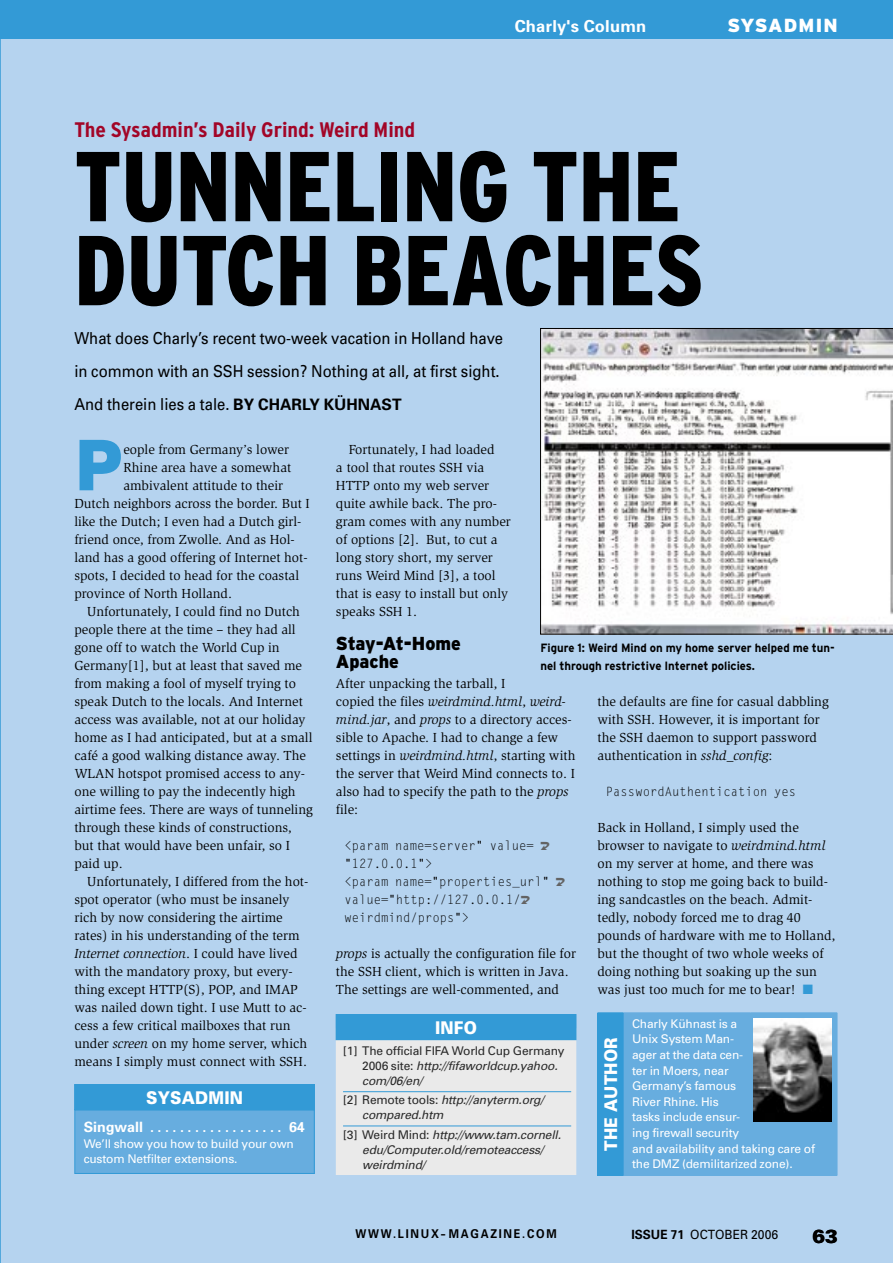
<style>
.page{position:relative;width:893px;height:1263px;background:#fff}
.page>*{position:absolute;margin:0;border:0;box-sizing:border-box;transform-origin:0 0}
._60_T{font:900 condensed 99px/84px "Interstate";color:#000;scale:.95 1}
._12_L_Initial{font:900 72px "Interstate";color:#339ad6}
._62_TD{font:700 condensed 21px "Interstate";color:#a20527;scale:1.1 1}
._95_R{font:900 18.9px "Interstate";letter-spacing:.035em;color:#fff}
._95_R-2{font:900 18.9px "Interstate";letter-spacing:.06em;color:#fff}
.Pagina{font:900 18.9px "Univers";color:#000}
._19_ZT{font:900 18.75px/18px "Interstate";color:#000;scale:.95 1}
._21_KT{font:900 17.55px "Univers";letter-spacing:.01em;color:#fff;scale:.9 1}
._65_V{font:16.5px/33px "Univers";color:#000;scale:.9 1}
._95_RSW{font:700 16.5px "Univers";letter-spacing:.015em;color:#fff}
._20_KL{font:700 14.25px "Univers";color:#fff}
._10_L{font:13.5px/18px "Slimbach";color:#000}
._11_L_ohne{font:13.5px/18px "Slimbach";color:#000}
._12_L_Initial-2{font:13.5px "Slimbach";color:#000}
._15_Li{font:12.75px "Gothic Looser";color:#000;scale:.96 1}
.Marginalie{font:12.75px "Univers";color:#000;scale:.95 1}
.Maginalie_URL{font:700 12.15px "Univers";letter-spacing:.16em;color:#000;scale:.9 1}
._20_KL-2{font:12px/15.6px "Univers";letter-spacing:-.015em;color:#fff}
._20_KL_Linie{font:italic 12px/15px "Univers";letter-spacing:-.015em;color:#2a2a2a}
._50_B{font:700 12px/18px "Interstate";color:#000;scale:.95 1}
._20_KL_Linie-2{font:12px/15px "Univers";letter-spacing:-.015em;color:#2a2a2a}
.s1{font-weight:700;font-size:15.75px}
.s2{font-style:italic}
.s3{color:#339ad6}
.s4{font-style:normal}
.s5{font-weight:700}
</style>
<div class="page">
<div style="left:0;top:38px;width:893px;height:1225px;background:#b5d3ef"></div>
<div style="left:598px;top:1013px;width:25px;height:162px;background:#339ad6"></div>
<div style="left:623px;top:1013px;width:214px;height:162px;background:#67addf"></div>
<hr style="left:623px;top:1012px;width:127px;height:1px;background:#67addf">
<hr style="left:750px;top:1012px;width:87px;height:1px;background:#67addf">
<hr style="left:837px;top:1013px;width:1px;height:162px;background:#67addf">
<hr style="left:623px;top:1175px;width:127px;height:1px;background:#67addf">
<hr style="left:750px;top:1175px;width:87px;height:1px;background:#67addf">
<svg style="left:597px;top:1012px;width:26px;height:1px"></svg>
<hr style="left:597px;top:1013px;width:1px;height:162px;background:#339ad6">
<hr style="left:623px;top:1013px;width:1px;height:162px;background:#339ad6">
<svg style="left:597px;top:1175px;width:26px;height:1px"></svg>
<img style="left:754px;top:1018px;width:77px;height:104px">
<div style="left:336px;top:1029px;width:240px;height:145px;background:#eaeaea"></div>
<hr style="left:343px;top:1091px;width:228px;height:1px;background:#339ad6">
<hr style="left:343px;top:1125px;width:228px;height:1px;background:#339ad6">
<div style="left:336px;top:1028px;width:240px;height:147px;border:1px solid #eaeaea"></div>
<div style="left:336px;top:1014px;width:240px;height:26px;background:#339ad6"></div>
<div style="left:75px;top:1110px;width:239px;height:63px;background:#67addf"></div>
<div style="left:74px;top:1109px;width:241px;height:65px;border:1px solid #339ad6"></div>
<div style="left:75px;top:1084px;width:239px;height:26px;background:#339ad6"></div>
<svg style="left:540px;top:328px;width:353px;height:306px"></svg>
<div style="left:0;top:0;width:893px;height:38px;background:#339ad6"></div>
<svg style="left:541px;top:842px;width:8px;height:8px"></svg>
<svg style="left:556px;top:878px;width:9px;height:8px"></svg>
<svg style="left:521px;top:896px;width:9px;height:8px"></svg>
<p class="_95_RSW" style="left:410px;top:16px;width:228px">Schlagwort sollte hier stehe</p>
<p class="_95_R" style="left:690px;top:15px;width:149px">COVER STORY</p>
<p class="_95_RSW" style="left:515px;top:16px;width:133px">Charly's Column</p>
<p class="_95_R-2" style="left:727px;top:15px;width:112px">SYSADMIN</p>
<p class="_62_TD" style="left:74px;top:118px;width:311px">The Sysadmin’s Daily Grind: Weird Mind</p>
<p class="_60_T" style="left:74px;top:144px;width:664px">TUNNELING THE<br>DUTCH BEACHES</p>
<p class="_65_V" style="left:74px;top:321px;width:478px">What does Charly’s recent two-week vacation in Holland have in common with an SSH session? Nothing at all, at first sight.<br>And therein lies a tale. <span class="s1">BY CHARLY KÜHNAST</span></p>
<p class="_12_L_Initial" style="left:74px;top:424px;width:50px">P</p>
<p class="_12_L_Initial-2" style="left:123px;top:442px;width:167px">eople from Germany’s lower</p>
<p class="_12_L_Initial-2" style="left:123px;top:460px;width:170px">Rhine area have a somewhat</p>
<p class="_12_L_Initial-2" style="left:123px;top:478px;width:161px">ambivalent attitude to their</p>
<p class="_12_L_Initial-2" style="left:74px;top:496px;width:237px">Dutch neighbors across the border. But I</p>
<p class="_12_L_Initial-2" style="left:74px;top:514px;width:229px">like the Dutch; I even had a Dutch girl-</p>
<p class="_12_L_Initial-2" style="left:74px;top:532px;width:222px">friend once, from Zwolle. And as Hol-</p>
<p class="_12_L_Initial-2" style="left:74px;top:550px;width:235px">land has a good offering of Internet hot-</p>
<p class="_12_L_Initial-2" style="left:74px;top:568px;width:226px">spots, I decided to head for the coastal</p>
<p class="_12_L_Initial-2" style="left:74px;top:586px;width:159px">province of North Holland.</p>
<p class="_10_L" style="left:74px;top:603px;width:240px;text-indent:13px">Unfortunately, I could find no Dutch people there at the time – they had all gone off to watch the World Cup in Germany[1], but at least that saved me from making a fool of myself trying to speak Dutch to the locals. And Internet access was available, not at our holiday home as I had anticipated, but at a small café a good walking distance away. The WLAN hotspot promised access to any&shy;one willing to pay the indecently high airtime fees. There are ways of tunneling through these kinds of constructions, but that would have been unfair, so I paid up.</p>
<p class="_10_L" style="left:74px;top:873px;width:236px;text-indent:13px">Unfortunately, I differed from the hot&shy;spot operator (who must be insanely rich by now considering the airtime rates) in his understanding of the term <span class="s2">Internet connection</span>. I could have lived with the mandatory proxy, but every&shy;thing except HTTP(S), POP, and IMAP was nailed down tight. I use Mutt to ac&shy;cess a few critical mailboxes that run under <span class="s2">screen</span> on my home server, which means I simply must connect with SSH.</p>
<p class="_21_KT" style="left:146px;top:1087px;width:109px">SYSADMIN</p>
<p class="_20_KL" style="left:84px;top:1117px;width:222px">Singwall . . . . . . . . . . . . . . . . . . 64</p>
<p class="_20_KL-2" style="left:84px;top:1136px;width:212px;line-height:14.9px">We’ll show you how to build your own custom Netfilter extensions.</p>
<p class="_10_L" style="left:336px;top:441px;width:177px;text-indent:13px">Fortunately, I had loaded<br>a tool that routes SSH via<br>HTTP onto my web server quite awhile back. The pro&shy;gram comes with any number of options [2]. But, to cut a long story short, my server runs Weird Mind [3], a tool that is easy to install but only speaks SSH 1.</p>
<p class="_19_ZT" style="left:336px;top:634px;width:133px">Stay-At-Home<br>Apache</p>
<p class="_11_L_ohne" style="left:336px;top:675px;width:241px">After unpacking the tarball, I<br>copied the files <span class="s2">weirdmind.html</span>, <span class="s2">weird&shy;mind.jar</span>, and <span class="s2">props</span> to a directory acces&shy;sible to Apache. I had to change a few settings in <span class="s2">weirdmind.html</span>, starting with the server that Weird Mind connects to. I also had to specify the path to the <span class="s2">props </span>file:</p>
<p class="_15_Li" style="left:344px;top:837px;width:199px">&lt;param name=server" value=</p>
<p class="_15_Li" style="left:344px;top:855px;width:93px">"127.0.0.1"&gt;</p>
<p class="_15_Li" style="left:344px;top:873px;width:215px">&lt;param name="properties_url"</p>
<p class="_15_Li" style="left:344px;top:891px;width:185px">value="http://127.0.0.1/</p>
<p class="_15_Li" style="left:344px;top:909px;width:132px">weirdmind/props"&gt;</p>
<p class="_11_L_ohne" style="left:336px;top:945px;width:242px"><span class="s2">props</span> is actually the configuration file for the SSH client, which is written in Java.<br>The settings are well-commented, and</p>
<p class="_50_B" style="left:540px;top:639px;width:311px">Figure 1: Weird Mind on my home server helped me tun&shy;nel through restrictive Internet policies.</p>
<p class="_11_L_ohne" style="left:597px;top:693px;width:233px">the defaults are fine for casual dabbling with SSH. However, it is important for the SSH daemon to support password authentication in <span class="s2">sshd_config</span>:</p>
<p class="_15_Li" style="left:606px;top:783px;width:200px">PasswordAuthentication yes</p>
<p class="_11_L_ohne" style="left:597px;top:819px;width:240px">Back in Holland, I simply used the browser to navigate to <span class="s2">weirdmind.html </span>on my server at home, and there was nothing to stop me going back to build&shy;ing sandcastles on the beach. Admit&shy;tedly, nobody forced me to drag 40 pounds of hardware with me to Holland, but the thought of two whole weeks of doing nothing but soaking up the sun was just too much for me to bear! <span class="s3">■</span></p>
<p class="_21_KT" style="left:435px;top:1017px;width:48px">INFO</p>
<p class="_20_KL_Linie-2" style="left:362px;top:1043px;width:204px;text-indent:-19px">[1] The official FIFA World Cup Germany<br>2006 site: <span class="s2">http:// fifaworldcup. yahoo. com/ 06/ en/</span></p>
<p class="_20_KL_Linie" style="left:362px;top:1092px;width:183px;text-indent:-19px"><span class="s4">[2] Remote tools:</span> http:// anyterm. org/ compared. htm</p>
<p class="_20_KL_Linie" style="left:362px;top:1127px;width:200px;text-indent:-19px"><span class="s4">[3] Weird Mind:</span> http:// www. tam. cornell. edu/ Computer. old/ remoteaccess/ weirdmind/</p>
<p class="_21_KT" style="left:600px;top:1151px;width:127px;rotate:-90deg">THE AUTHOR</p>
<p class="_20_KL-2" style="left:632px;top:1015px;width:184px">Charly Kühnast is a<br>Unix System Man-<br>ager at the data cen-<br>ter in Moers, near<br>Germany’s famous<br>River Rhine. His<br>tasks include ensur-<br>ing firewall security<br>and availability and taking care of the DMZ (demilitarized zone).</p>
<p class="Maginalie_URL" style="left:355px;top:1226px;width:225px">WWW.LINUX-MAGAZINE.COM</p>
<p class="Marginalie" style="left:631px;top:1226px;width:156px"><span class="s5">ISSUE 71</span> OCTOBER 2006</p>
<p class="Pagina" style="left:812px;top:1225px;width:27px">63</p>
</div>
